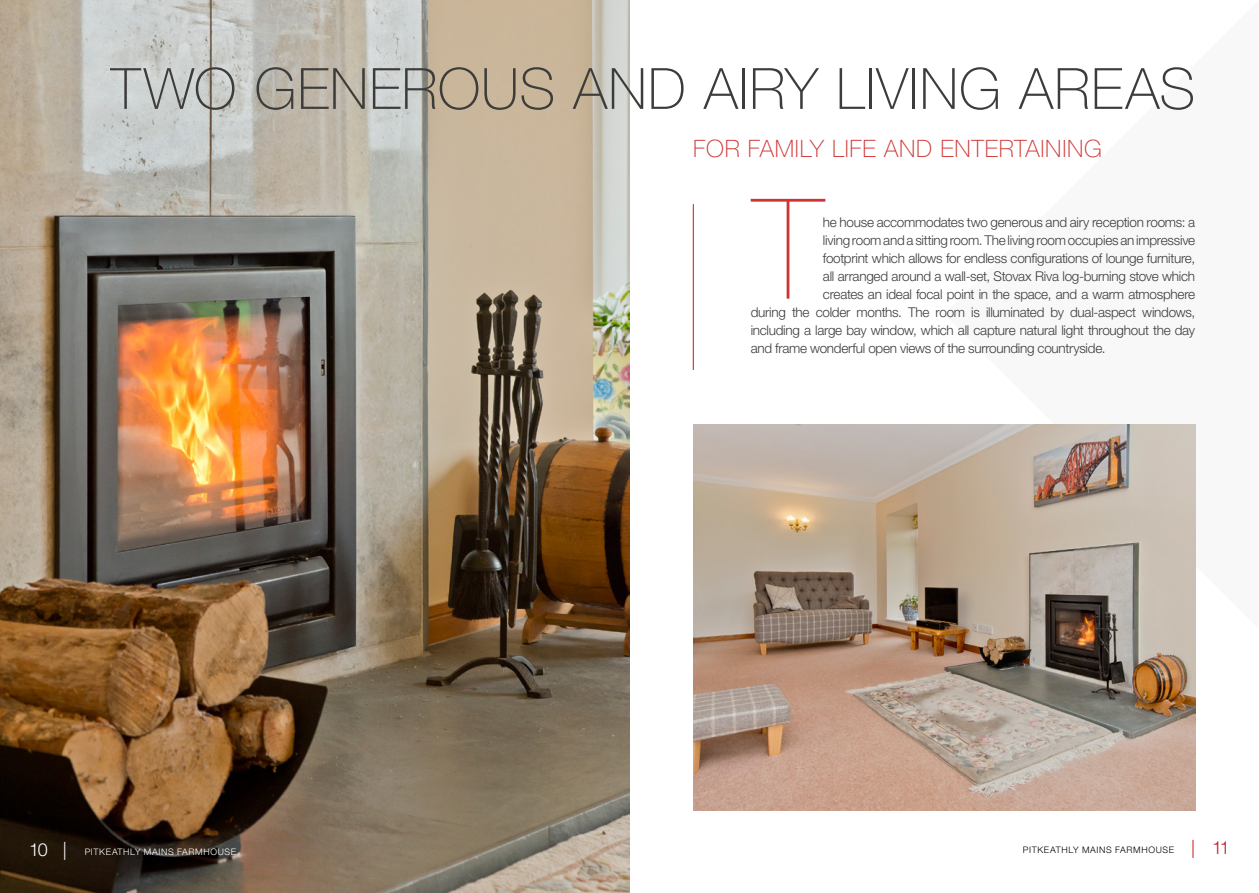
<style>
.page{position:relative;width:1259px;height:893px;background:#fff}
.page>*{position:absolute;margin:0;border:0;box-sizing:border-box;transform-origin:0 0}
.Address_line_1{font:200 139.8px "Helvetica Neue LT Std";color:#ce3433}
.Address_line_1-2{font:100 57px "Helvetica Neue LT Std";letter-spacing:.015em;color:#3c3c3b}
.Address_line_1-3{font:100 24px "Helvetica Neue LT Std";letter-spacing:.03em;color:#ce3433}
.t1{font:300 18px "Helvetica Neue LT Std";color:#c91525}
.Address_line_1-4{font:300 13.5px "Helvetica Neue LT Std";letter-spacing:-.02em;color:#3c3c3b}
.t2{font:300 9px "Helvetica Neue LT Std";letter-spacing:.075em;color:#fff}
.t3{font:300 9px "Helvetica Neue LT Std";letter-spacing:.075em;color:#000}
.s1{font-size:18px;color:#c91525}
.s2{font-size:18px}
</style>
<div class="page">
<img style="left:0;top:0;width:629px;height:893px">
<img style="left:693px;top:424px;width:502px;height:386px">
<hr style="left:693px;top:204px;width:1px;height:166px;background:#cd1719">
<p class="Address_line_1-2" style="left:111px;top:56px;width:1086px">TWO GENEROUS AND AIRY LIVING AREAS</p>
<p class="Address_line_1-3" style="left:693px;top:135px;width:410px">FOR FAMILY LIFE AND ENTERTAINING</p>
<p class="Address_line_1" style="left:753px;top:168px;width:71px">T</p>
<p class="Address_line_1-4" style="left:823px;top:214px;width:374px">he house accommodates two generous and airy reception rooms: a</p>
<p class="Address_line_1-4" style="left:823px;top:232px;width:374px">living room and a sitting room. The living room occupies an impressive</p>
<p class="Address_line_1-4" style="left:823px;top:250px;width:374px">footprint which allows for endless configurations of lounge furniture,</p>
<p class="Address_line_1-4" style="left:823px;top:268px;width:374px">all arranged around a wall-set, Stovax Riva log-burning stove which</p>
<p class="Address_line_1-4" style="left:823px;top:286px;width:374px">creates an ideal focal point in the space, and a warm atmosphere</p>
<p class="Address_line_1-4" style="left:750px;top:304px;width:446px">during the colder months. The room is illuminated by dual-aspect windows,</p>
<p class="Address_line_1-4" style="left:750px;top:322px;width:446px">including a large bay window, which all capture natural light throughout the day</p>
<p class="Address_line_1-4" style="left:750px;top:340px;width:356px">and frame wonderful open views of the surrounding countryside.</p>
<p class="t3" style="left:1023px;top:844px;width:174px">PITKEATHLY MAINS FARMHOUSE <span class="s1">|</span></p>
<p class="t2" style="left:29px;top:846px;width:209px"><span class="s2">10 |</span> PITKEATHLY MAINS FARMHOUSE</p>
<h3 class="t1" style="left:1212px;top:837px;width:19px">11</h3>
</div>
